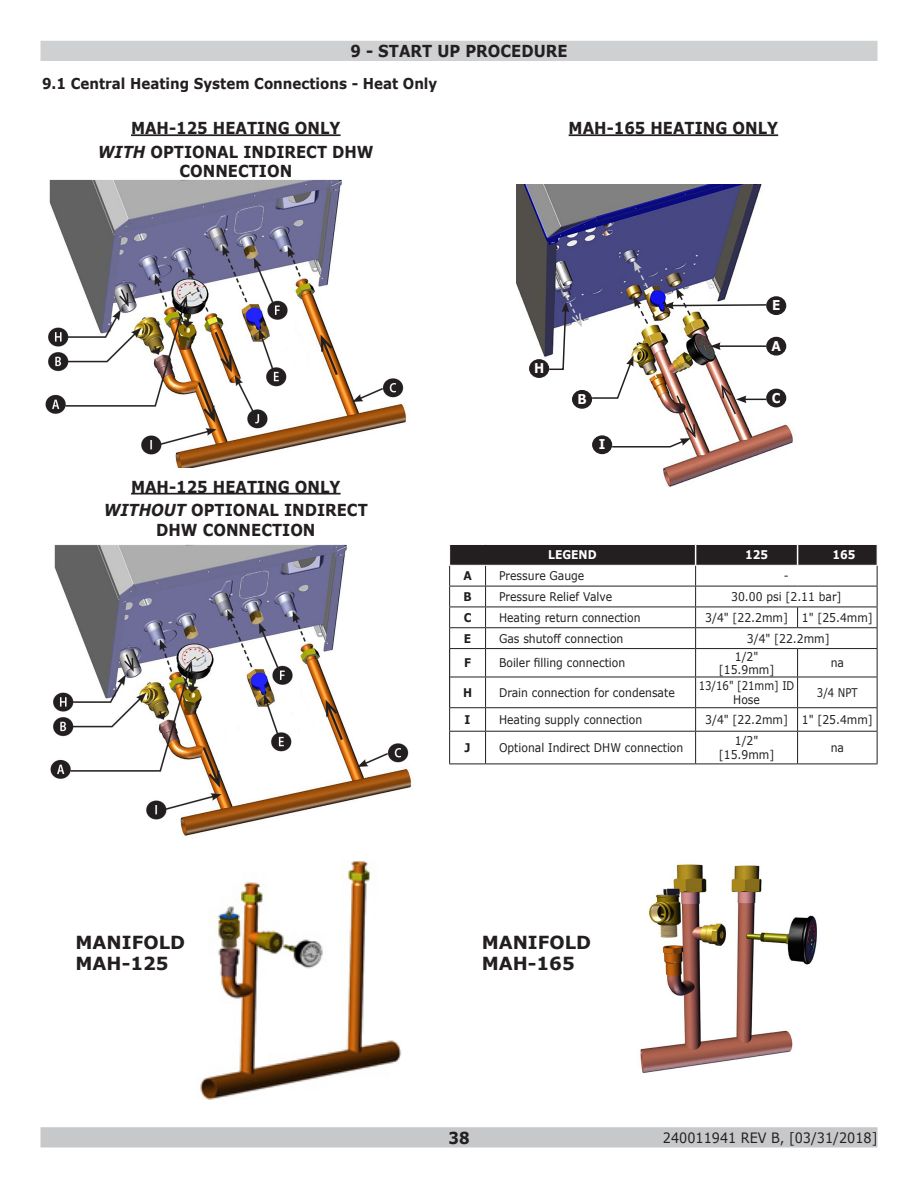
<style>
.page{position:relative;width:918px;height:1188px;background:#fff}
.page>*{position:absolute;margin:0;border:0;box-sizing:border-box;transform-origin:0 0}
.t1{font:700 18px/21.6px "Verdana";color:#231f20}
.New_Section_for_TOC{font:700 16.5px/19.5px "Verdana";color:#231f20;text-align:center;scale:.9 1}
.Paragraph_Style_3{font:700 15px "Verdana";color:#231f20;scale:.9 1}
.t2{font:14.25px "Verdana";color:#231f20;scale:.9 1}
.t3{font:700 13.5px "Verdana";color:#fff;scale:.9 1}
.Table_Paragraph{font:12px "Verdana";color:#231f20;scale:.9 1}
.Table_Paragraph-2{font:12px "Verdana";color:#231f20;scale:.84 1}
.Table_Paragraph-3{font:700 12px "Verdana";color:#fff;scale:.9 1}
.Table_Paragraph-4{font:700 12px "Verdana";color:#231f20;scale:.9 1}
.s1{font-style:italic}
</style>
<div class="page">
<div style="left:41px;top:1128px;width:836px;height:19px;background:#c7c8ca"></div>
<div style="left:40px;top:1127px;width:838px;height:21px;border:2px solid #c7c8ca"></div>
<hr style="left:449px;top:731px;width:37px;height:1px;background:#231f20">
<hr style="left:486px;top:731px;width:210px;height:1px;background:#231f20">
<hr style="left:696px;top:731px;width:102px;height:1px;background:#231f20">
<hr style="left:798px;top:731px;width:79px;height:1px;background:#231f20">
<hr style="left:449px;top:764px;width:37px;height:1px;background:#231f20">
<hr style="left:486px;top:764px;width:210px;height:1px;background:#231f20">
<hr style="left:696px;top:764px;width:102px;height:1px;background:#231f20">
<hr style="left:798px;top:764px;width:79px;height:1px;background:#231f20">
<svg style="left:449px;top:708px;width:1px;height:23px"></svg>
<hr style="left:449px;top:732px;width:1px;height:32px;background:#231f20">
<hr style="left:485px;top:677px;width:1px;height:30px;background:#231f20">
<hr style="left:695px;top:677px;width:1px;height:30px;background:#231f20">
<hr style="left:797px;top:677px;width:1px;height:30px;background:#231f20">
<svg style="left:485px;top:708px;width:1px;height:23px"></svg>
<svg style="left:695px;top:708px;width:1px;height:23px"></svg>
<svg style="left:797px;top:708px;width:1px;height:23px"></svg>
<svg style="left:877px;top:708px;width:1px;height:23px"></svg>
<hr style="left:485px;top:732px;width:1px;height:32px;background:#231f20">
<hr style="left:695px;top:732px;width:1px;height:32px;background:#231f20">
<hr style="left:797px;top:732px;width:1px;height:32px;background:#231f20">
<hr style="left:877px;top:732px;width:1px;height:32px;background:#231f20">
<svg style="left:449px;top:544px;width:429px;height:133px"></svg>
<hr style="left:450px;top:677px;width:36px;height:1px;background:#231f20">
<hr style="left:486px;top:677px;width:210px;height:1px;background:#231f20">
<hr style="left:696px;top:677px;width:102px;height:1px;background:#231f20">
<hr style="left:798px;top:677px;width:79px;height:1px;background:#231f20">
<hr style="left:877px;top:677px;width:1px;height:30px;background:#231f20">
<hr style="left:449px;top:707px;width:37px;height:1px;background:#231f20">
<hr style="left:486px;top:707px;width:210px;height:1px;background:#231f20">
<hr style="left:696px;top:707px;width:102px;height:1px;background:#231f20">
<hr style="left:798px;top:707px;width:79px;height:1px;background:#231f20">
<hr style="left:449px;top:677px;width:1px;height:30px;background:#231f20">
<img style="left:200px;top:861px;width:202px;height:238px">
<div style="left:41px;top:41px;width:836px;height:19px;background:#cfd0d2"></div>
<div style="left:40px;top:41px;width:838px;height:20px;border:2px solid #cfd0d2"></div>
<img style="left:50px;top:544px;width:362px;height:293px">
<img style="left:45px;top:179px;width:361px;height:289px">
<hr style="left:131px;top:134px;width:210px;height:2px;background:#231f20">
<hr style="left:131px;top:493px;width:210px;height:2px;background:#231f20">
<hr style="left:569px;top:134px;width:209px;height:2px;background:#231f20">
<img style="left:516px;top:184px;width:279px;height:303px">
<img style="left:640px;top:864px;width:177px;height:209px">
<div style="left:767px;top:337px;width:19px;height:18px;background:#231f20;border-radius:50%"></div>
<div style="left:766px;top:337px;width:20px;height:19px;border:1px solid #231f20;border-radius:50%"></div>
<div style="left:767px;top:389px;width:19px;height:18px;background:#231f20;border-radius:50%"></div>
<div style="left:766px;top:389px;width:20px;height:18px;border:1px solid #231f20;border-radius:50%"></div>
<div style="left:767px;top:297px;width:19px;height:17px;background:#231f20;border-radius:50%"></div>
<div style="left:766px;top:296px;width:20px;height:19px;border:1px solid #231f20;border-radius:50%"></div>
<div style="left:593px;top:436px;width:18px;height:17px;background:#231f20;border-radius:50%"></div>
<div style="left:592px;top:435px;width:20px;height:19px;border:1px solid #231f20;border-radius:50%"></div>
<div style="left:573px;top:391px;width:18px;height:17px;background:#231f20;border-radius:50%"></div>
<div style="left:572px;top:390px;width:20px;height:19px;border:1px solid #231f20;border-radius:50%"></div>
<div style="left:530px;top:360px;width:18px;height:17px;background:#231f20;border-radius:50%"></div>
<div style="left:529px;top:359px;width:20px;height:19px;border:1px solid #231f20;border-radius:50%"></div>
<svg style="left:633px;top:261px;width:17px;height:29px"></svg>
<svg style="left:633px;top:296px;width:17px;height:30px"></svg>
<svg style="left:720px;top:382px;width:46px;height:34px"></svg>
<hr style="left:718px;top:345px;width:48px;height:2px;background:#231f20">
<svg style="left:710px;top:342px;width:11px;height:8px"></svg>
<svg style="left:663px;top:288px;width:105px;height:29px"></svg>
<img style="left:591px;top:356px;width:106px;height:92px">
<svg style="left:548px;top:295px;width:35px;height:76px"></svg>
<p class="New_Section_for_TOC" style="left:350px;top:41px;width:243px">9 - START UP PROCEDURE</p>
<p class="Paragraph_Style_3" style="left:42px;top:73px;width:441px">9.1 Central Heating System Connections - Heat Only</p>
<p class="New_Section_for_TOC" style="left:131px;top:118px;width:234px">MAH-125 HEATING ONLY</p>
<p class="New_Section_for_TOC" style="left:98px;top:142px;width:308px"><span class="s1">WITH</span> OPTIONAL INDIRECT DHW<br>CONNECTION</p>
<p class="New_Section_for_TOC" style="left:569px;top:118px;width:234px">MAH-165 HEATING ONLY</p>
<p class="t3" style="left:772px;top:296px;width:11px">E</p>
<p class="New_Section_for_TOC" style="left:131px;top:476px;width:234px">MAH-125 HEATING ONLY</p>
<p class="New_Section_for_TOC" style="left:104px;top:500px;width:295px"><span class="s1">WITHOUT</span> OPTIONAL INDIRECT<br>DHW CONNECTION</p>
<p class="t1" style="left:76px;top:931px;width:111px">MANIFOLD<br>MAH-125</p>
<p class="t3" style="left:534px;top:359px;width:13px">H</p>
<p class="t3" style="left:577px;top:390px;width:12px">B</p>
<p class="t3" style="left:599px;top:435px;width:9px">I</p>
<p class="t3" style="left:772px;top:336px;width:12px">A</p>
<p class="t3" style="left:772px;top:388px;width:11px">C</p>
<p class="Table_Paragraph-3" style="left:548px;top:547px;width:55px">LEGEND</p>
<p class="Table_Paragraph-3" style="left:745px;top:547px;width:27px">125</p>
<p class="Table_Paragraph-3" style="left:832px;top:547px;width:27px">165</p>
<p class="Table_Paragraph-4" style="left:463px;top:567px;width:11px">A</p>
<p class="Table_Paragraph" style="left:499px;top:568px;width:96px">Pressure Gauge</p>
<p class="Table_Paragraph" style="left:784px;top:568px;width:7px">-</p>
<p class="Table_Paragraph-4" style="left:463px;top:588px;width:11px">B</p>
<p class="Table_Paragraph" style="left:499px;top:588px;width:127px">Pressure Relief Valve</p>
<p class="Table_Paragraph" style="left:731px;top:588px;width:124px">30.00 psi [2.11 bar]</p>
<p class="Table_Paragraph-4" style="left:464px;top:609px;width:10px">C</p>
<p class="Table_Paragraph" style="left:499px;top:609px;width:159px">Heating return connection</p>
<p class="Table_Paragraph" style="left:705px;top:609px;width:93px">3/4" [22.2mm]</p>
<p class="Table_Paragraph" style="left:802px;top:609px;width:80px">1" [25.4mm]</p>
<p class="Table_Paragraph-4" style="left:464px;top:630px;width:10px">E</p>
<p class="Table_Paragraph" style="left:499px;top:630px;width:140px">Gas shutoff connection</p>
<p class="Table_Paragraph" style="left:747px;top:630px;width:93px">3/4" [22.2mm]</p>
<p class="Table_Paragraph-4" style="left:464px;top:655px;width:9px">F</p>
<p class="Table_Paragraph" style="left:499px;top:655px;width:142px">Boiler filling connection</p>
<p class="Table_Paragraph" style="left:735px;top:648px;width:28px">1/2"</p>
<p class="Table_Paragraph" style="left:719px;top:662px;width:63px">[15.9mm]</p>
<p class="Table_Paragraph" style="left:831px;top:655px;width:16px">na</p>
<p class="Table_Paragraph-4" style="left:463px;top:684px;width:12px">H</p>
<p class="Table_Paragraph" style="left:499px;top:684px;width:197px">Drain connection for condensate</p>
<p class="Table_Paragraph-2" style="left:699px;top:678px;width:115px">13/16" [21mm] ID</p>
<p class="Table_Paragraph" style="left:733px;top:691px;width:31px">Hose</p>
<p class="Table_Paragraph-2" style="left:817px;top:684px;width:50px">3/4 NPT</p>
<p class="Table_Paragraph-4" style="left:465px;top:711px;width:8px">I</p>
<p class="Table_Paragraph" style="left:499px;top:711px;width:161px">Heating supply connection</p>
<p class="Table_Paragraph" style="left:705px;top:711px;width:93px">3/4" [22.2mm]</p>
<p class="Table_Paragraph" style="left:802px;top:711px;width:80px">1" [25.4mm]</p>
<p class="Table_Paragraph-4" style="left:465px;top:739px;width:8px">J</p>
<p class="Table_Paragraph" style="left:499px;top:740px;width:206px">Optional Indirect DHW connection</p>
<p class="Table_Paragraph" style="left:735px;top:733px;width:28px">1/2"</p>
<p class="Table_Paragraph" style="left:719px;top:746px;width:63px">[15.9mm]</p>
<p class="Table_Paragraph" style="left:831px;top:740px;width:16px">na</p>
<p class="t1" style="left:482px;top:931px;width:111px">MANIFOLD<br>MAH-165</p>
<h2 class="New_Section_for_TOC" style="left:448px;top:1128px;width:25px">38</h2>
<p class="t2" style="left:663px;top:1128px;width:240px">240011941 REV B, [03/31/2018]</p>
</div>
